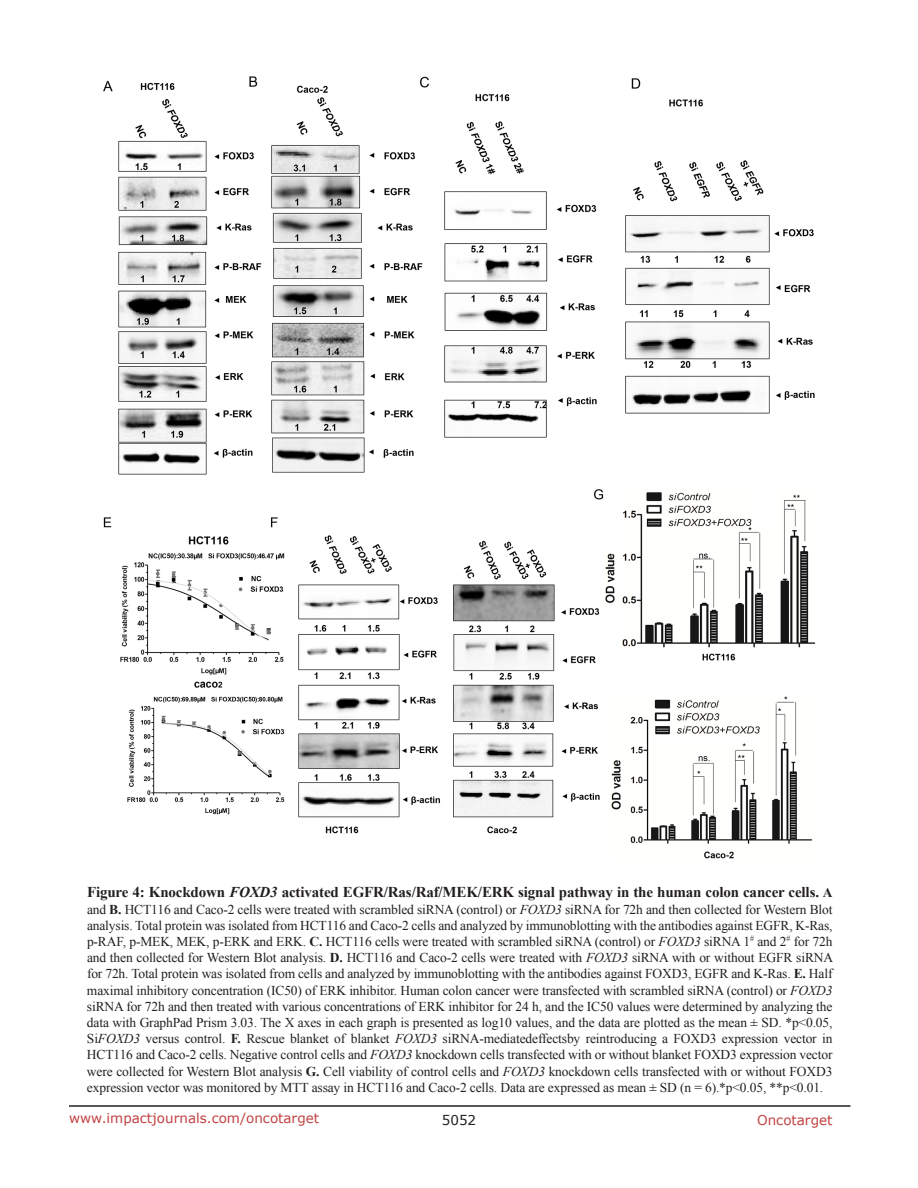
<style>
.page{position:relative;width:918px;height:1188px;background:#fff}
.page>*{position:absolute;margin:0;border:0;box-sizing:border-box;transform-origin:0 0}
.figuretext{font:700 15px "Times New Roman";letter-spacing:-.01em;color:#231f20}
.figuretext-2{font:13.5px/16.2px "Times New Roman";letter-spacing:-.01em;color:#231f20;text-align:justify}
.t1{font:13.5px "Verdana";color:#c24141}
.t2{font:13.5px "Verdana";color:#231f20}
.s1{font-style:italic}
.s2{font-size:13.5px}
.s3{font-weight:700}
</style>
<div class="page">
<hr style="left:69px;top:1105px;width:781px;height:2px;background:#231f20">
<img style="left:103px;top:76px;width:712px;height:399px">
<img style="left:103px;top:489px;width:713px;height:370px">
<p class="figuretext" style="left:87px;top:882px;width:747px">Figure 4: Knockdown <span class="s1">FOXD3</span> activated EGFR/Ras/Raf/MEK/ERK signal pathway in the human colon cancer cells. <span class="s2">A</span></p>
<p class="figuretext-2" style="left:87px;top:901px;width:748px">and <span class="s3">B.</span> HCT116 and Caco-2 cells were treated with scrambled siRNA (control) or <span class="s1">FOXD3</span> siRNA for 72h and then collected for Western Blot analysis. Total protein was isolated from HCT116 and Caco-2 cells and analyzed by immunoblotting with the antibodies against EGFR, K-Ras, p-RAF, p-MEK, MEK, p-ERK and ERK. <span class="s3">C.</span> HCT116 cells were treated with scrambled siRNA (control) or <span class="s1">FOXD3</span> siRNA 1<sup>#</sup> and 2<sup>#</sup> for 72h and then collected for Western Blot analysis. <span class="s3">D.</span> HCT116 and Caco-2 cells were treated with <span class="s1">FOXD3</span> siRNA with or without EGFR siRNA for 72h. Total protein was isolated from cells and analyzed by immunoblotting with the antibodies against FOXD3, EGFR and K-Ras. <span class="s3">E.</span> Half maximal inhibitory concentration (IC50) of ERK inhibitor. Human colon cancer were transfected with scrambled siRNA (control) or <span class="s1">FOXD3 </span>siRNA for 72h and then treated with various concentrations of ERK inhibitor for 24 h, and the IC50 values were determined by analyzing the data with GraphPad Prism 3.03. The X axes in each graph is presented as log10 values, and the data are plotted as the mean ± SD. *p&lt;0.05, Si<span class="s1">FOXD3</span> versus control. <span class="s3">F.</span> Rescue blanket of blanket <span class="s1">FOXD3</span> siRNA-mediatedeffectsby reintroducing a FOXD3 expression vector in HCT116 and Caco-2 cells. Negative control cells and <span class="s1">FOXD3</span> knockdown cells transfected with or without blanket FOXD3 expression vector were collected for Western Blot analysis <span class="s3">G.</span> Cell viability of control cells and <span class="s1">FOXD3</span> knockdown cells transfected with or without FOXD3 expression vector was monitored by MTT assay in HCT116 and Caco-2 cells. Data are expressed as mean ± SD (n = 6).*p&lt;0.05, **p&lt;0.01.</p>
<p class="t1" style="left:69px;top:1109px;width:252px">www.impactjournals.com/oncotarget</p>
<p class="t2" style="left:442px;top:1111px;width:36px">5052</p>
<p class="t1" style="left:757px;top:1111px;width:77px">Oncotarget</p>
</div>
